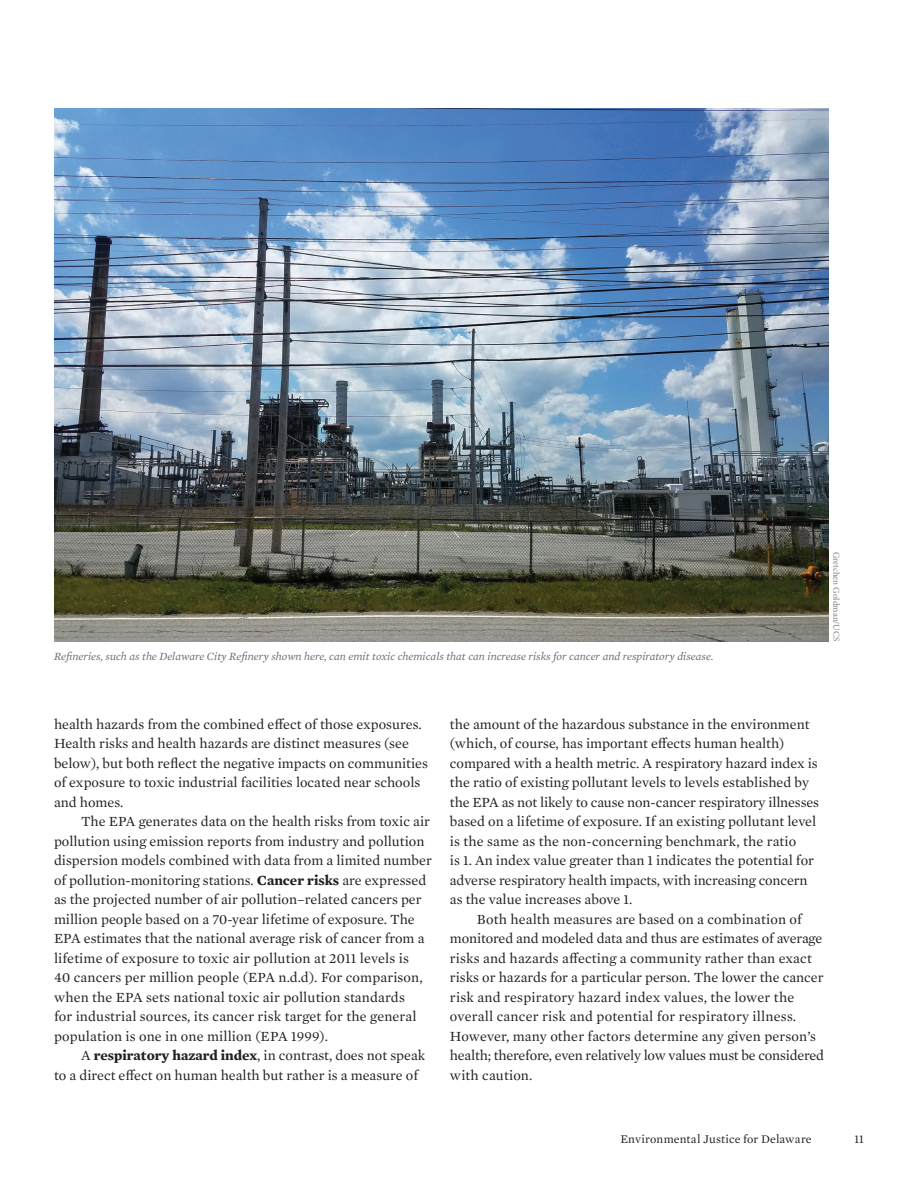
<style>
.page{position:relative;width:918px;height:1188px;background:#fff}
.page>*{position:absolute;margin:0;border:0;box-sizing:border-box;transform-origin:0 0}
.t1{font:14.25px/19.5px "Mercury Text G1";color:#231f20}
.t2{font:12px "Mercury Text G1";letter-spacing:.01em;color:#231f20}
.t3{font:italic 11.25px "Mercury Text G1";color:#6c6d70}
.t4{font:9px "Minion Pro";letter-spacing:-.005em;color:#808285}
.s1{font-weight:700}
</style>
<div class="page">
<img style="left:54px;top:108px;width:774px;height:534px">
<p class="t3" style="left:54px;top:648px;width:661px">Refineries, such as the Delaware City Refinery shown here, can emit toxic chemicals that can increase risks for cancer and respiratory disease.</p>
<p class="t4" style="left:842px;top:552px;width:91px;rotate:90deg">Gretchen Goldman/UCS</p>
<p class="t1" style="left:54px;top:714px;width:375px">health hazards from the combined effect of those exposures.<br>Health risks and health hazards are distinct measures (see below), but both reflect the negative impacts on communities of exposure to toxic industrial facilities located near schools and homes.</p>
<p class="t1" style="left:54px;top:811px;width:379px;text-indent:27px">The EPA generates data on the health risks from toxic air pollution using emission reports from industry and pollution dispersion models combined with data from a limited number of pollution-monitoring stations. <span class="s1">Cancer risks</span> are expressed as the projected number of air pollution–related cancers per million people based on a 70-year lifetime of exposure. The EPA estimates that the national average risk of cancer from a lifetime of exposure to toxic air pollution at 2011 levels is<br>40 cancers per million people (EPA n.d.d). For comparison, when the EPA sets national toxic air pollution standards<br>for industrial sources, its cancer risk target for the general population is one in one million (EPA 1999).</p>
<p class="t1" style="left:54px;top:1045px;width:373px;text-indent:27px">A <span class="s1">respiratory hazard index</span>, in contrast, does not speak to a direct effect on human health but rather is a measure of</p>
<p class="t1" style="left:450px;top:714px;width:371px">the amount of the hazardous substance in the environment (which, of course, has important effects human health) compared with a health metric. A respiratory hazard index is the ratio of existing pollutant levels to levels established by the EPA as not likely to cause non-cancer respiratory illnesses based on a lifetime of exposure. If an existing pollutant level is the same as the non-concerning benchmark, the ratio<br>is 1. An index value greater than 1 indicates the potential for adverse respiratory health impacts, with increasing concern as the value increases above 1.</p>
<p class="t1" style="left:450px;top:909px;width:376px;text-indent:27px">Both health measures are based on a combination of monitored and modeled data and thus are estimates of average risks and hazards affecting a community rather than exact risks or hazards for a particular person. The lower the cancer risk and respiratory hazard index values, the lower the overall cancer risk and potential for respiratory illness.<br>However, many other factors determine any given person’s health; therefore, even relatively low values must be considered with caution.</p>
<p class="t2" style="left:620px;top:1130px;width:193px">Environmental Justice for Delaware</p>
<p class="t2" style="left:855px;top:1130px;width:11px">11</p>
</div>
